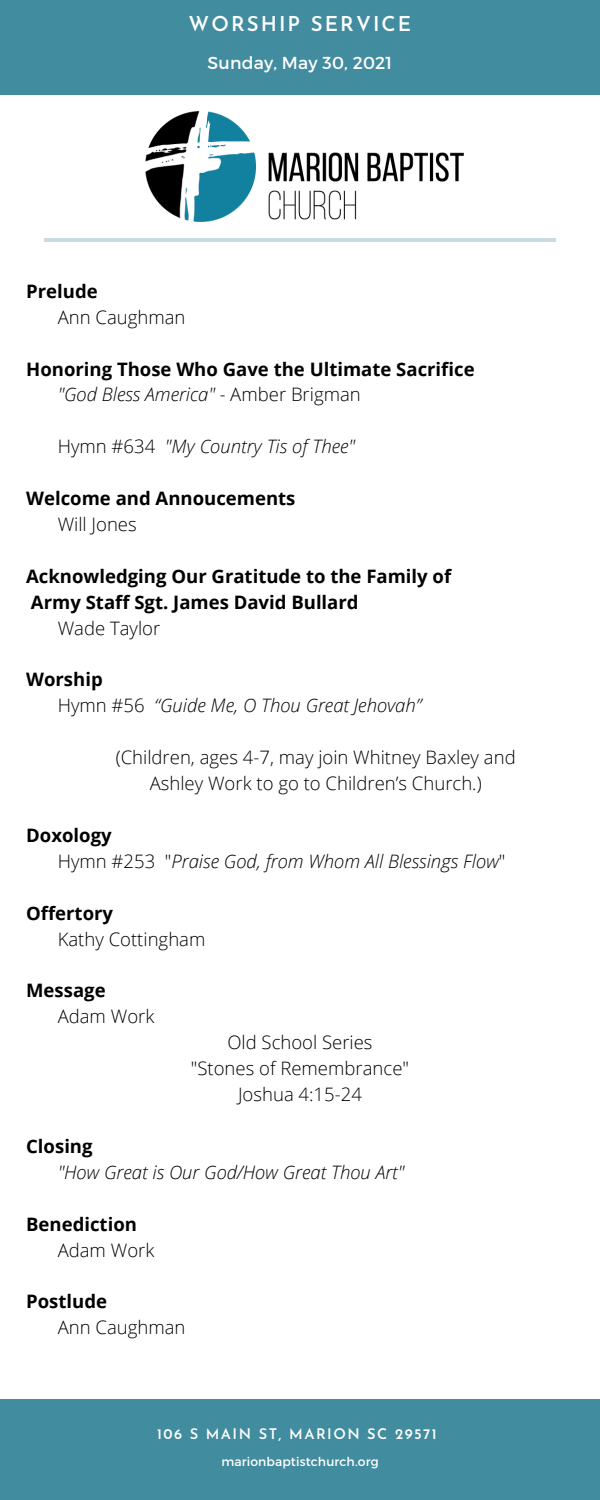
<style>
.page{position:relative;width:600px;height:1500px;background:#fff}
.page>*{position:absolute;margin:0;border:0;box-sizing:border-box;transform-origin:0 0}
.t1{font:600 20.5px "Josefin Sans";letter-spacing:.1em;color:#fff}
.t2{font:300 18.5px "Open Sans";color:#000}
.t3{font:700 18.5px "Open Sans";color:#000}
.t4{font:italic 300 18.5px "Open Sans";color:#000}
.t5{font:17.3px "Montserrat";letter-spacing:.01em;color:#fff}
.t6{font:600 14.6px "Josefin Sans";letter-spacing:.1em;color:#fff}
.t7{font:12.4px "Montserrat";letter-spacing:.01em;color:#fff}
.s1{font-style:normal}
</style>
<div class="page">
<div style="left:0;top:1400px;width:600px;height:100px;background:#418c9f"></div>
<img style="left:145px;top:111px;width:319px;height:111px">
<hr style="left:44px;top:238px;width:512px;height:4px;background:#c7dde2">
<div style="left:0;top:0;width:600px;height:95px;background:#418c9f"></div>
<p class="t1" style="left:189px;top:15px;width:224px">WORSHIP SERVICE</p>
<p class="t5" style="left:208px;top:52px;width:186px">Sunday, May 30, 2021</p>
<p class="t3" style="left:26px;top:278px;width:73px">Prelude</p>
<p class="t2" style="left:58px;top:304px;width:129px">Ann Caughman</p>
<p class="t3" style="left:26px;top:356px;width:450px">Honoring Those Who Gave the Ultimate Sacrifice</p>
<p class="t4" style="left:58px;top:382px;width:305px">"God Bless America" - <span class="s1">Amber Brigman</span></p>
<p class="t4" style="left:58px;top:434px;width:299px"><span class="s1">Hymn #634</span> "My Country Tis of Thee"</p>
<p class="t3" style="left:26px;top:485px;width:271px">Welcome and Annoucements</p>
<p class="t2" style="left:58px;top:511px;width:81px">Will Jones</p>
<p class="t3" style="left:26px;top:563px;width:427px">Acknowledging Our Gratitude to the Family of</p>
<p class="t3" style="left:31px;top:589px;width:329px">Army Staff Sgt. James David Bullard</p>
<p class="t2" style="left:58px;top:615px;width:104px">Wade Taylor</p>
<p class="t3" style="left:26px;top:667px;width:78px">Worship</p>
<p class="t4" style="left:58px;top:693px;width:365px"><span class="s1">Hymn #56</span> “Guide Me, O Thou Great Jehovah”</p>
<p class="t2" style="left:116px;top:744px;width:402px">(Children, ages 4-7, may join Whitney Baxley and</p>
<p class="t2" style="left:150px;top:770px;width:333px">Ashley Work to go to Children’s Church.)</p>
<p class="t3" style="left:26px;top:822px;width:87px">Doxology</p>
<p class="t4" style="left:58px;top:848px;width:449px"><span class="s1">Hymn #253 "</span>Praise God, from Whom All Blessings Flow<span class="s1">"</span></p>
<p class="t3" style="left:26px;top:900px;width:88px">Offertory</p>
<p class="t2" style="left:58px;top:926px;width:149px">Kathy Cottingham</p>
<p class="t3" style="left:26px;top:978px;width:81px">Message</p>
<p class="t2" style="left:58px;top:1004px;width:98px">Adam Work</p>
<p class="t2" style="left:227px;top:1029px;width:147px">Old School Series</p>
<p class="t2" style="left:191px;top:1055px;width:220px">"Stones of Remembrance"</p>
<p class="t2" style="left:238px;top:1081px;width:125px">Joshua 4:15-24</p>
<p class="t3" style="left:26px;top:1133px;width:68px">Closing</p>
<p class="t4" style="left:58px;top:1159px;width:348px">"How Great is Our God/How Great Thou Art"</p>
<p class="t3" style="left:26px;top:1211px;width:112px">Benediction</p>
<p class="t2" style="left:58px;top:1237px;width:98px">Adam Work</p>
<p class="t3" style="left:26px;top:1289px;width:82px">Postlude</p>
<p class="t2" style="left:58px;top:1315px;width:129px">Ann Caughman</p>
<p class="t6" style="left:157px;top:1428px;width:281px">106 S MAIN ST, MARION SC 29571</p>
<p class="t7" style="left:221px;top:1454px;width:159px">marionbaptistchurch.org</p>
</div>
